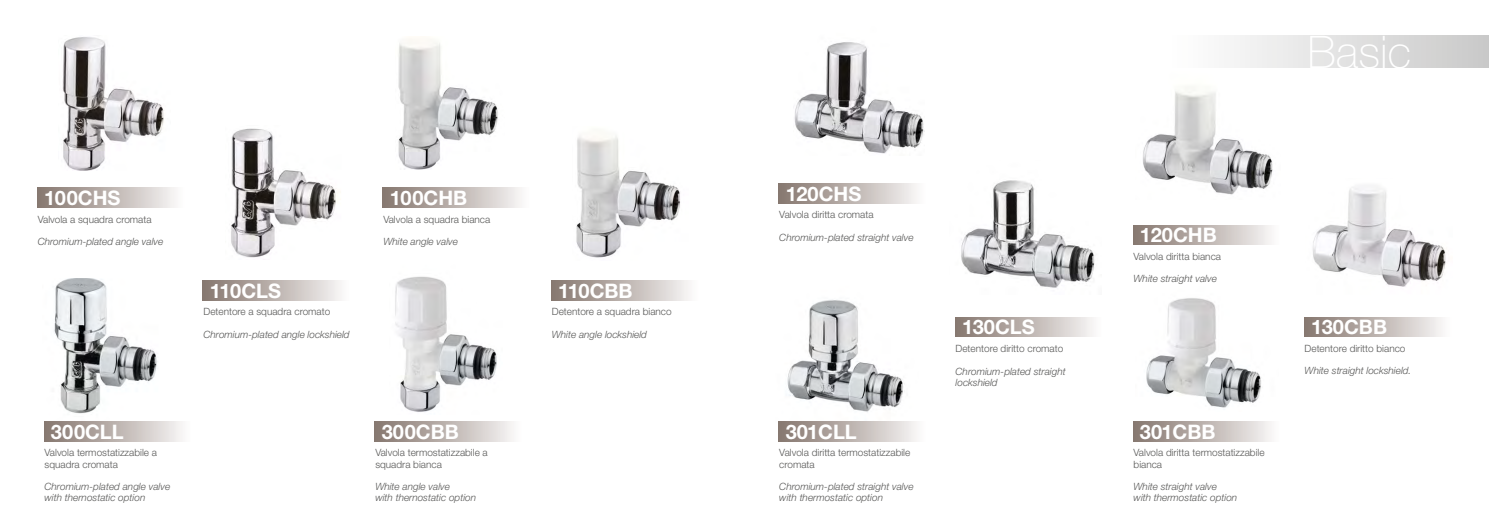
<style>
.page{position:relative;width:1489px;height:525px;background:#fff}
.page>*{position:absolute;margin:0;border:0;box-sizing:border-box;transform-origin:0 0}
.t1{font:100 45px "Helvetica Neue CE";color:#fff}
.t2{font:700 20px "Helvetica Neue CE";color:#fff}
.t3{font:italic 300 10px/11.2px "Helvetica Neue CE";color:#575756}
.t4{font:300 10px/11.2px "Helvetica Neue CE";color:#575756}
</style>
<div class="page">
<img style="left:1146px;top:298px;width:115px;height:110px">
<img style="left:787px;top:300px;width:116px;height:112px">
<img style="left:1143px;top:87px;width:130px;height:108px">
<div style="left:1167px;top:35px;width:321px;height:33px;background:linear-gradient(to right,#fff,#cac9c9)"></div>
<img style="left:1312px;top:187px;width:134px;height:100px">
<img style="left:961px;top:180px;width:134px;height:108px">
<img style="left:62px;top:37px;width:102px;height:133px">
<div style="left:37px;top:188px;width:148px;height:19px;background:linear-gradient(to right,#83746c,#fbfafa)"></div>
<div style="left:383px;top:188px;width:147px;height:19px;background:linear-gradient(to right,#84746c,#fbfafa)"></div>
<div style="left:203px;top:280px;width:147px;height:20px;background:linear-gradient(to right,#84746c,#fbfafa)"></div>
<img style="left:231px;top:128px;width:105px;height:130px">
<div style="left:551px;top:280px;width:147px;height:20px;background:linear-gradient(to right,#84746c,#fbf9f9)"></div>
<div style="left:778px;top:184px;width:148px;height:19px;background:linear-gradient(to right,#83746b,#faf9f9)"></div>
<div style="left:955px;top:317px;width:147px;height:19px;background:linear-gradient(to right,#84746c,#fbf9f9)"></div>
<div style="left:1303px;top:317px;width:148px;height:19px;background:linear-gradient(to right,#83736b,#faf9f9)"></div>
<img style="left:398px;top:38px;width:100px;height:131px">
<img style="left:576px;top:136px;width:104px;height:122px">
<img style="left:794px;top:42px;width:130px;height:112px">
<div style="left:1132px;top:225px;width:148px;height:19px;background:linear-gradient(to right,#83736b,#faf9f9)"></div>
<img style="left:54px;top:278px;width:104px;height:136px">
<div style="left:44px;top:421px;width:147px;height:20px;background:linear-gradient(to right,#84746c,#fbfafa)"></div>
<img style="left:395px;top:276px;width:102px;height:136px">
<div style="left:375px;top:421px;width:147px;height:20px;background:linear-gradient(to right,#84746c,#fbfafa)"></div>
<div style="left:778px;top:421px;width:148px;height:20px;background:linear-gradient(to right,#83746b,#faf9f9)"></div>
<div style="left:1132px;top:421px;width:148px;height:20px;background:linear-gradient(to right,#83736b,#faf9f9)"></div>
<h2 class="t2" style="left:44px;top:185px;width:78px">100CHS</h2>
<p class="t4" style="left:38px;top:213px;width:115px">Valvola a squadra cromata</p>
<p class="t3" style="left:38px;top:236px;width:127px">Chromium-plated angle valve</p>
<h2 class="t2" style="left:51px;top:419px;width:74px">300CLL</h2>
<p class="t4" style="left:45px;top:447px;width:114px">Valvola termostatizzabile a squadra cromata</p>
<p class="t3" style="left:45px;top:480px;width:127px">Chromium-plated angle valve with thernostatic option</p>
<h2 class="t2" style="left:210px;top:278px;width:73px">110CLS</h2>
<p class="t4" style="left:203px;top:306px;width:128px">Detentore a squadra cromato</p>
<p class="t3" style="left:203px;top:328px;width:148px">Chromium-plated angle lockshield</p>
<h2 class="t2" style="left:390px;top:185px;width:79px">100CHB</h2>
<p class="t4" style="left:383px;top:213px;width:108px">Valvola a squadra bianca</p>
<p class="t3" style="left:383px;top:236px;width:76px">White angle valve</p>
<h2 class="t2" style="left:382px;top:419px;width:79px">300CBB</h2>
<p class="t4" style="left:375px;top:447px;width:114px">Valvola termostatizzabile a squadra bianca</p>
<p class="t3" style="left:375px;top:480px;width:102px">White angle valve<br>with thernostatic option</p>
<h2 class="t2" style="left:558px;top:278px;width:76px">110CBB</h2>
<p class="t4" style="left:552px;top:306px;width:121px">Detentore a squadra bianco</p>
<p class="t3" style="left:552px;top:328px;width:97px">White angle lockshield</p>
<h2 class="t2" style="left:785px;top:181px;width:77px">120CHS</h2>
<p class="t4" style="left:779px;top:209px;width:96px">Valvola diritta cromata</p>
<p class="t3" style="left:779px;top:232px;width:136px">Chromium-plated straight valve</p>
<h2 class="t2" style="left:785px;top:419px;width:73px">301CLL</h2>
<p class="t4" style="left:779px;top:447px;width:132px">Valvola diritta termostatizzabile cromata</p>
<p class="t3" style="left:779px;top:480px;width:136px">Chromium-plated straight valve with thermostatic option</p>
<h2 class="t2" style="left:961px;top:314px;width:74px">130CLS</h2>
<p class="t4" style="left:955px;top:342px;width:109px">Detentore diritto cromato</p>
<p class="t3" style="left:955px;top:365px;width:112px">Chromium-plated straight lockshield</p>
<h1 class="t1" style="left:1307px;top:26px;width:105px">Basic</h1>
<h2 class="t2" style="left:1139px;top:223px;width:78px">120CHB</h2>
<p class="t4" style="left:1133px;top:250px;width:89px">Valvola diritta bianca</p>
<p class="t3" style="left:1133px;top:273px;width:85px">White straight valve</p>
<h2 class="t2" style="left:1139px;top:419px;width:77px">301CBB</h2>
<p class="t4" style="left:1133px;top:447px;width:132px">Valvola diritta termostatizzabile bianca</p>
<p class="t3" style="left:1133px;top:480px;width:105px">White straight valve<br>with thermostatic option</p>
<h2 class="t2" style="left:1310px;top:314px;width:78px">130CBB</h2>
<p class="t4" style="left:1304px;top:342px;width:102px">Detentore diritto bianco</p>
<p class="t3" style="left:1304px;top:365px;width:108px">White straight lockshield.</p>
</div>
